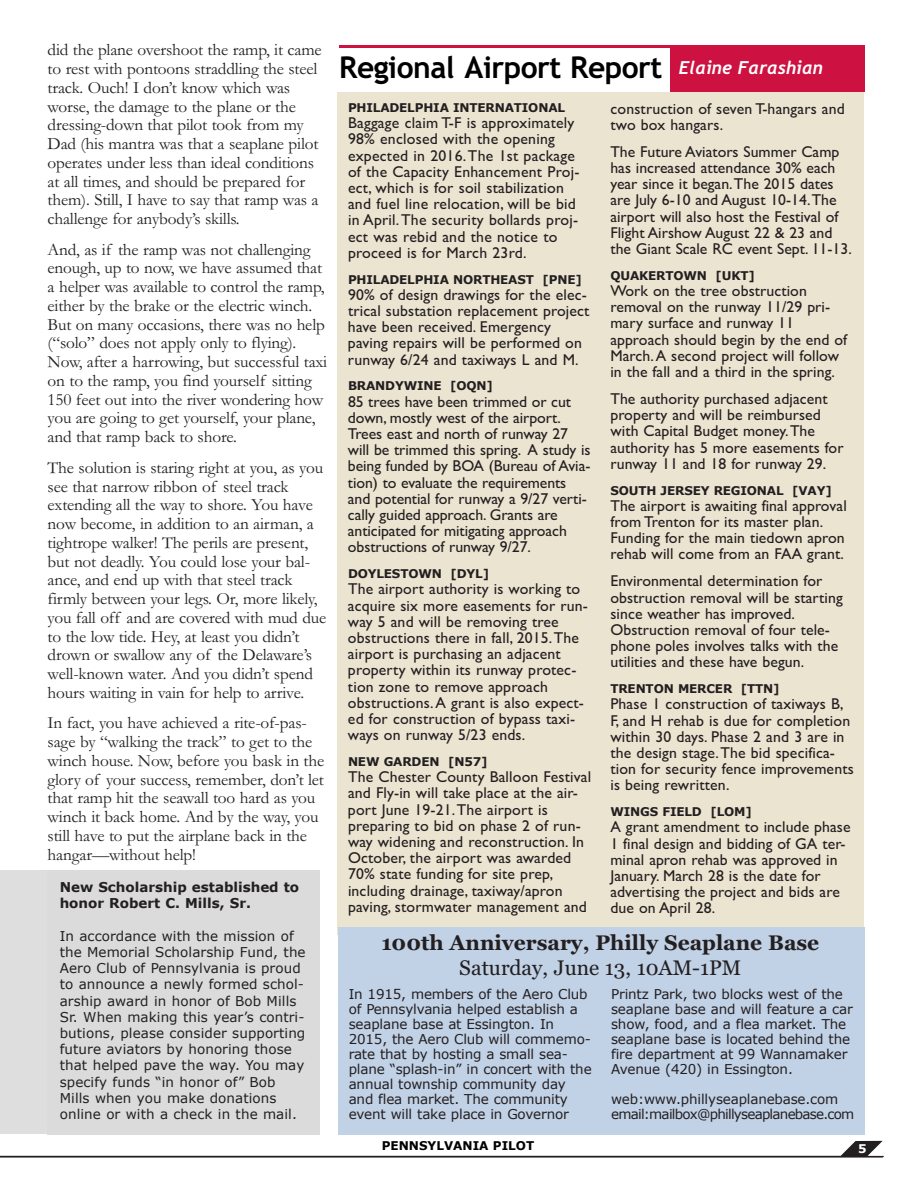
<style>
.page{position:relative;width:918px;height:1188px;background:#fff}
.page>*{position:absolute;margin:0;border:0;box-sizing:border-box;transform-origin:0 0}
.t1{font:700 30px "Trebuchet MS";letter-spacing:-.02em;color:#000}
.t2{font:700 21px "Georgia";color:#231f20}
.t3{font:21px "Georgia";color:#231f20}
.t4{font:17.25px/18.8px "Garamond";letter-spacing:-.01em;color:#231f20}
.t5{font:15.75px/16.2px "Gill Sans";letter-spacing:.005em;color:#231f20}
.t6{font:13.5px/15px "Verdana";letter-spacing:-.01em;color:#231f20}
.t7{font:13.5px/15px "Verdana";letter-spacing:-.055em;color:#231f20}
.t8{font:700 13.5px/16.2px "Verdana";color:#231f20}
.t9{font:700 12px "Verdana";letter-spacing:-.015em;color:#231f20}
.t10{font:700 12px "Verdana";color:#000}
.t11{font:700 12px "Verdana";color:#fff}
.s1{font-family:"Trebuchet";font-style:italic;font-size:18px;color:#fff}
</style>
<div class="page">
<div style="left:0;top:870px;width:318px;height:264px;background:#dedede"></div>
<svg style="left:0;top:1141px;width:884px;height:17px"></svg>
<div style="left:338px;top:92px;width:526px;height:843px;background:#ebe4d1"></div>
<div style="left:338px;top:928px;width:527px;height:207px;background:#c1d1e6"></div>
<div style="left:670px;top:47px;width:194px;height:45px;background:#cd1141"></div>
<hr style="left:339px;top:45px;width:525px;height:3px;background:#cd1141">
<div style="left:48px;top:870px;width:272px;height:265px;background:#dbdbdb"></div>
<p class="t4" style="left:48px;top:40px;width:276px">did the plane overshoot the ramp, it came to rest with pontoons straddling the steel track. Ouch! I don’t know which was worse, the damage to the plane or the dressing-down that pilot took from my Dad (his mantra was that a seaplane pilot operates under less than ideal conditions at all times, and should be prepared for them). Still, I have to say that ramp was a challenge for anybody’s skills.</p>
<p class="t4" style="left:48px;top:239px;width:281px">And, as if the ramp was not challenging enough, up to now, we have assumed that a helper was available to control the ramp, either by the brake or the electric winch.<br>But on many occasions, there was no help (“solo” does not apply only to flying).<br>Now, after a harrowing, but successful taxi on to the ramp, you find yourself sitting 150 feet out into the river wondering how you are going to get yourself, your plane, and that ramp back to shore.</p>
<p class="t4" style="left:48px;top:457px;width:280px">The solution is staring right at you, as you see that narrow ribbon of steel track extending all the way to shore. You have now become, in addition to an airman, a tightrope walker! The perils are present, but not deadly. You could lose your bal&shy;ance, and end up with that steel track firmly between your legs. Or, more likely, you fall off and are covered with mud due to the low tide. Hey, at least you didn’t drown or swallow any of the Delaware’s well-known water. And you didn’t spend hours waiting in vain for help to arrive.</p>
<p class="t4" style="left:48px;top:713px;width:278px">In fact, you have achieved a rite-of-pas&shy;sage by “walking the track” to get to the winch house. Now, before you bask in the glory of your success, remember, don’t let that ramp hit the seawall too hard as you winch it back home. And by the way, you still have to put the airplane back in the hangar—without help!</p>
<p class="t8" style="left:60px;top:879px;width:241px">New Scholarship established to honor Robert C. Mills, Sr.</p>
<p class="t6" style="left:60px;top:927px;width:247px;line-height:16.2px">In accordance with the mission of the Memorial Scholarship Fund, the Aero Club of Pennsylvania is proud to announce a newly formed schol&shy;arship award in honor of Bob Mills Sr. When making this year’s contri&shy;butions, please consider supporting future aviators by honoring those that helped pave the way. You may specify funds “in honor of” Bob Mills when you make donations online or with a check in the mail.</p>
<h1 class="t1" style="left:339px;top:50px;width:485px">Regional Airport Report <span class="s1">Elaine Farashian</span></h1>
<p class="t9" style="left:348px;top:100px;width:219px">PHILADELPHIA INTERNATIONAL</p>
<p class="t5" style="left:348px;top:115px;width:233px">Baggage claim T-F is approximately 98% enclosed with the opening expected in 2016.The 1st package of the Capacity Enhancement Proj&shy;ect, which is for soil stabilization and fuel line relocation, will be bid in April.The security bollards proj&shy;ect was rebid and the notice to proceed is for March 23rd.</p>
<p class="t9" style="left:348px;top:271px;width:236px">PHILADELPHIA NORTHEAST [PNE]</p>
<p class="t5" style="left:348px;top:286px;width:243px">90% of design drawings for the elec&shy;trical substation replacement project have been received. Emergency paving repairs will be performed on runway 6/24 and taxiways L and M.</p>
<p class="t9" style="left:348px;top:378px;width:147px">BRANDYWINE [OQN]</p>
<p class="t5" style="left:348px;top:393px;width:244px">85 trees have been trimmed or cut down, mostly west of the airport.<br>Trees east and north of runway 27 will be trimmed this spring. A study is being funded by BOA (Bureau of Avia&shy;tion) to evaluate the requirements and potential for runway a 9/27 verti&shy;cally guided approach. Grants are anticipated for mitigating approach obstructions of runway 9/27.</p>
<p class="t9" style="left:348px;top:566px;width:143px">DOYLESTOWN [DYL]</p>
<p class="t5" style="left:348px;top:581px;width:241px">The airport authority is working to acquire six more easements for run&shy;way 5 and will be removing tree obstructions there in fall, 2015.The airport is purchasing an adjacent property within its runway protec&shy;tion zone to remove approach obstructions.A grant is also expect&shy;ed for construction of bypass taxi&shy;ways on runway 5/23 ends.</p>
<p class="t9" style="left:348px;top:754px;width:141px">NEW GARDEN [N57]</p>
<p class="t5" style="left:348px;top:769px;width:245px">The Chester County Balloon Festival and Fly-in will take place at the air&shy;port June 19-21.The airport is preparing to bid on phase 2 of run&shy;way widening and reconstruction. In October, the airport was awarded 70% state funding for site prep, including drainage, taxiway/apron paving, stormwater management and</p>
<p class="t5" style="left:610px;top:100px;width:236px">construction of seven T-hangars and two box hangars.</p>
<p class="t5" style="left:610px;top:143px;width:243px">The Future Aviators Summer Camp has increased attendance 30% each year since it began.The 2015 dates are July 6-10 and August 10-14.The airport will also host the Festival of Flight Airshow August 22 &amp; 23 and the Giant Scale RC event Sept. 11-13.</p>
<p class="t9" style="left:610px;top:268px;width:146px">QUAKERTOWN [UKT]</p>
<p class="t5" style="left:610px;top:283px;width:238px">Work on the tree obstruction removal on the runway 11/29 pri&shy;mary surface and runway 11 approach should begin by the end of<br>March.A second project will follow in the fall and a third in the spring.</p>
<p class="t5" style="left:610px;top:391px;width:235px">The authority purchased adjacent property and will be reimbursed with Capital Budget money.The authority has 5 more easements for runway 11 and 18 for runway 29.</p>
<p class="t9" style="left:610px;top:483px;width:223px">SOUTH JERSEY REGIONAL [VAY]</p>
<p class="t5" style="left:610px;top:497px;width:238px">The airport is awaiting final approval from Trenton for its master plan.<br>Funding for the main tiedown apron rehab will come from an FAA grant.</p>
<p class="t5" style="left:610px;top:573px;width:234px">Environmental determination for obstruction removal will be starting since weather has improved.<br>Obstruction removal of four tele&shy;phone poles involves talks with the utilities and these have begun.</p>
<p class="t9" style="left:610px;top:681px;width:171px">TRENTON MERCER [TTN]</p>
<p class="t5" style="left:610px;top:696px;width:245px">Phase 1 construction of taxiways B,<br>F, and H rehab is due for completion within 30 days. Phase 2 and 3 are in the design stage.The bid specifica&shy;tion for security fence improvements is being rewritten.</p>
<p class="t9" style="left:610px;top:804px;width:143px">WINGS FIELD [LOM]</p>
<p class="t5" style="left:610px;top:819px;width:242px">A grant amendment to include phase<br>1 final design and bidding of GA ter&shy;minal apron rehab was approved in<br>January. March 28 is the date for advertising the project and bids are due on April 28.</p>
<h2 class="t2" style="left:381px;top:930px;width:439px">100th Anniversary, Philly Seaplane Base</h2>
<h2 class="t3" style="left:459px;top:956px;width:284px">Saturday, June 13, 10AM-1PM</h2>
<p class="t6" style="left:349px;top:986px;width:245px">In 1915, members of the Aero Club of Pennsylvania helped establish a seaplane base at Essington. In<br>2015, the Aero Club will commemo&shy;rate that by hosting a small sea&shy;plane “splash-in” in concert with the annual township community day and flea market. The community event will take place in Governor</p>
<p class="t6" style="left:611px;top:986px;width:243px">Printz Park, two blocks west of the seaplane base and will feature a car show, food, and a flea market. The seaplane base is located behind the fire department at 99 Wannamaker Avenue (420) in Essington.</p>
<p class="t7" style="left:611px;top:1091px;width:245px">web:www.phillyseaplanebase.com email:mailbox@phillyseaplanebase.com</p>
<p class="t10" style="left:382px;top:1138px;width:154px">PENNSYLVANIA PILOT</p>
<p class="t11" style="left:858px;top:1141px;width:10px">5</p>
</div>
